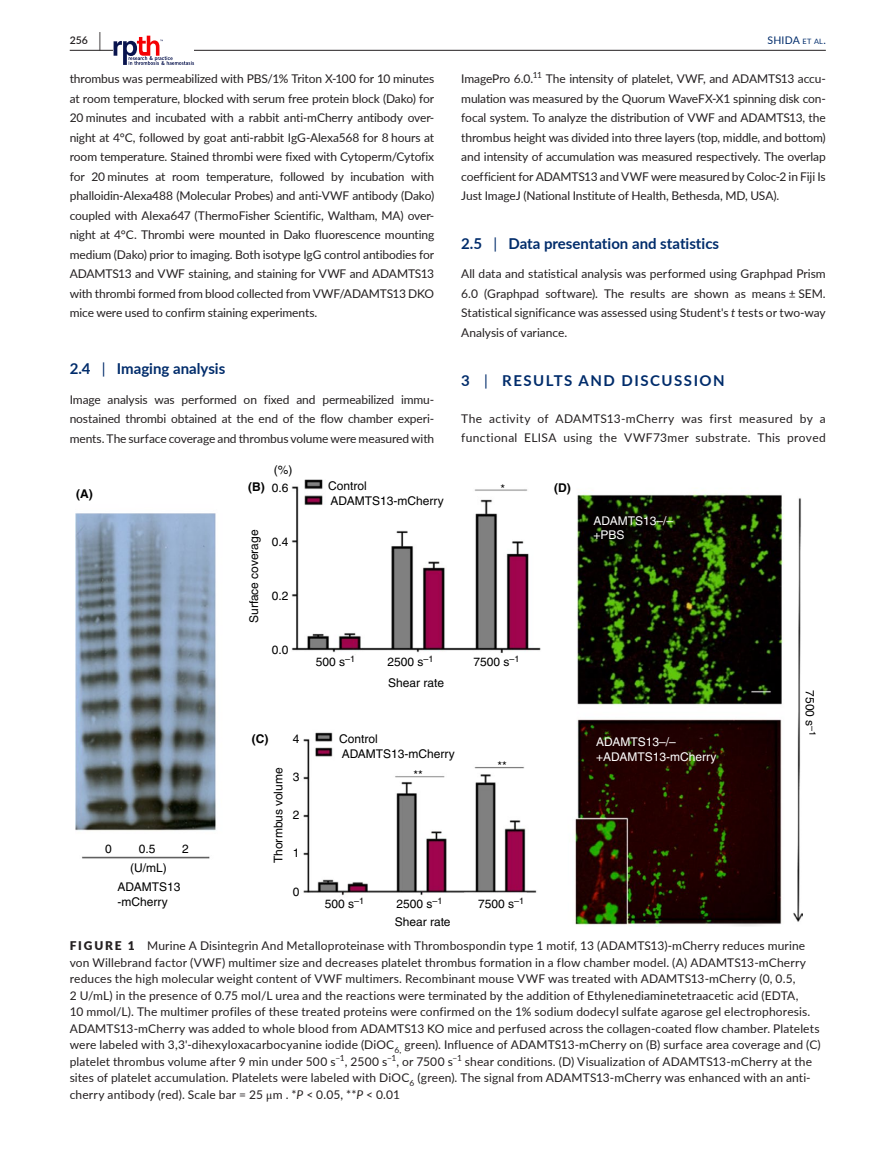
<style>
.page{position:relative;width:893px;height:1174px;background:#fff}
.page>*{position:absolute;margin:0;border:0;box-sizing:border-box;transform-origin:0 0}
.t1{font:700 15px "Lato";color:#002c6b}
.t2{font:700 15px "Lato";letter-spacing:.1em;color:#002c6b}
.t3{font:12px/19.5px "Lato";letter-spacing:.01em;color:#231f20;text-align:justify}
.t4{font:12px/19.2px "Helvetica";color:#000;text-align:center}
.t5{font:12px/19.5px "Lato";letter-spacing:.03em;color:#231f20}
.t6{font:12px/14.4px "Helvetica";color:#fff}
.t7{font:700 12px "Helvetica";color:#000}
.t8{font:10.5px "Lato";letter-spacing:.015em;color:#002c6b}
.t9{font:600 10.5px "Lato";color:#231f20}
.s1{font-size:19.5px}
.s2{font-size:7.35px}
.s3{font-weight:400}
.s4{font-style:italic}
.s5{font-weight:900}
.s6{font-family:"STIX"}
</style>
<div class="page">
<hr style="left:70px;top:50px;width:756px;height:1px;background:#231f20">
<svg style="left:114px;top:36px;width:80px;height:29px"></svg>
<img style="left:76px;top:479px;width:727px;height:448px">
<p class="t9" style="left:70px;top:33px;width:33px">256 <span class="s1">|</span></p>
<p class="t8" style="left:768px;top:33px;width:60px">SHIDA <span class="s2">et al</span>.</p>
<p class="t3" style="left:70px;top:68px;width:366px">thrombus was permeabilized with PBS/1% Triton X-100 for 10 minutes at room temperature, blocked with serum free protein block (Dako) for 20 minutes and incubated with a rabbit anti-mCherry antibody over&shy;night at 4°C, followed by goat anti-rabbit IgG-Alexa568 for 8 hours at room temperature. Stained thrombi were fixed with Cytoperm/Cytofix for 20 minutes at room temperature, followed by incubation with phalloidin-Alexa488 (Molecular Probes) and anti-VWF antibody (Dako) coupled with Alexa647 (ThermoFisher Scientific, Waltham, MA) over&shy;night at 4°C. Thrombi were mounted in Dako fluorescence mounting medium (Dako) prior to imaging. Both isotype IgG control antibodies for ADAMTS13 and VWF staining, and staining for VWF and ADAMTS13 with thrombi formed from blood collected from VWF/ADAMTS13 DKO mice were used to confirm staining experiments.</p>
<p class="t3" style="left:461px;top:68px;width:366px">ImagePro 6.0.<sup>11</sup> The intensity of platelet, VWF, and ADAMTS13 accu&shy;mulation was measured by the Quorum WaveFX-X1 spinning disk con&shy;focal system. To analyze the distribution of VWF and ADAMTS13, the thrombus height was divided into three layers (top, middle, and bottom) and intensity of accumulation was measured respectively. The overlap coefficient for ADAMTS13 and VWF were measured by Coloc-2 in Fiji Is Just ImageJ (National Institute of Health, Bethesda, MD, USA).</p>
<p class="t1" style="left:461px;top:232px;width:259px">2.5 <span class="s3">|</span> Data presentation and statistics</p>
<p class="t3" style="left:461px;top:263px;width:366px">All data and statistical analysis was performed using Graphpad Prism 6.0 (Graphpad software). The results are shown as means ± SEM.<br>Statistical significance was assessed using Student's <span class="s4">t</span> tests or two-way Analysis of variance.</p>
<p class="t2" style="left:461px;top:370px;width:265px">3 <span class="s3">|</span> RESULTS AND DISCUSSION</p>
<p class="t5" style="left:461px;top:408px;width:366px">The activity of ADAMTS13-mCherry was first measured by a functional ELISA using the VWF73mer substrate. This proved</p>
<p class="t1" style="left:70px;top:358px;width:157px">2.4 <span class="s3">|</span> Imaging analysis</p>
<p class="t3" style="left:70px;top:389px;width:366px">Image analysis was performed on fixed and permeabilized immu&shy;nostained thrombi obtained at the end of the flow chamber experi&shy;ments. The surface coverage and thrombus volume were measured with</p>
<p class="t7" style="left:76px;top:486px;width:18px">(A)</p>
<p class="t4" style="left:105px;top:839px;width:8px">0</p>
<p class="t4" style="left:139px;top:839px;width:18px">0.5</p>
<p class="t4" style="left:182px;top:839px;width:8px">2</p>
<p class="t4" style="left:118px;top:858px;width:64px">(U/mL)<br>ADAMTS13</p>
<p class="t4" style="left:118px;top:892px;width:52px">-mCherry</p>
<p class="t4" style="left:274px;top:460px;width:20px">(%)</p>
<p class="t4" style="left:328px;top:476px;width:40px">Control</p>
<p class="t7" style="left:248px;top:480px;width:18px">(B)</p>
<p class="t7" style="left:554px;top:481px;width:18px">(D)</p>
<p class="t4" style="left:272px;top:478px;width:18px">0.6</p>
<p class="t4" style="left:500px;top:479px;width:6px">*</p>
<p class="t4" style="left:331px;top:491px;width:115px">ADAMTS13-mCherry</p>
<p class="t4" style="left:244px;top:623px;width:95px;rotate:-90deg">Surface coverage</p>
<p class="t4" style="left:272px;top:532px;width:18px">0.4</p>
<p class="t4" style="left:272px;top:586px;width:18px">0.2</p>
<p class="t4" style="left:272px;top:640px;width:18px">0.0</p>
<p class="t4" style="left:316px;top:652px;width:41px">500 s<sup>–1</sup></p>
<p class="t4" style="left:387px;top:652px;width:48px">2500 s<sup>–1</sup></p>
<p class="t4" style="left:473px;top:652px;width:48px">7500 s<sup>–1</sup></p>
<p class="t4" style="left:388px;top:673px;width:58px">Shear rate</p>
<p class="t7" style="left:252px;top:731px;width:18px">(C)</p>
<p class="t4" style="left:269px;top:863px;width:97px;rotate:-90deg">Thormbus volume</p>
<p class="t4" style="left:293px;top:729px;width:8px">4</p>
<p class="t4" style="left:293px;top:767px;width:8px">3</p>
<p class="t4" style="left:293px;top:805px;width:8px">2</p>
<p class="t4" style="left:293px;top:843px;width:8px">1</p>
<p class="t4" style="left:293px;top:881px;width:8px">0</p>
<p class="t4" style="left:339px;top:731px;width:117px;line-height:15px;text-align:left">Control<br>ADAMTS13-mCherry</p>
<p class="t4" style="left:414px;top:764px;width:11px">**</p>
<p class="t4" style="left:498px;top:756px;width:11px">**</p>
<p class="t4" style="left:325px;top:894px;width:41px">500 s<sup>–1</sup></p>
<p class="t4" style="left:397px;top:894px;width:48px">2500 s<sup>–1</sup></p>
<p class="t4" style="left:478px;top:894px;width:48px">7500 s<sup>–1</sup></p>
<p class="t4" style="left:395px;top:912px;width:57px">Shear rate</p>
<p class="t6" style="left:593px;top:513px;width:81px">ADAMTS13–/– +PBS</p>
<p class="t6" style="left:596px;top:734px;width:122px">ADAMTS13–/– +ADAMTS13-mCherry</p>
<p class="t4" style="left:819px;top:690px;width:48px;rotate:90deg">7500 s<sup>–1</sup></p>
<p class="t3" style="left:70px;top:937px;width:752px;line-height:16.5px;text-align:left"><span class="s5">FIGURE 1</span> Murine A Disintegrin And Metalloproteinase with Thrombospondin type 1 motif, 13 (ADAMTS13)-mCherry reduces murine von Willebrand factor (VWF) multimer size and decreases platelet thrombus formation in a flow chamber model. (A) ADAMTS13-mCherry reduces the high molecular weight content of VWF multimers. Recombinant mouse VWF was treated with ADAMTS13-mCherry (0, 0.5,<br>2 U/mL) in the presence of 0.75 mol/L urea and the reactions were terminated by the addition of Ethylenediaminetetraacetic acid (EDTA,<br>10 mmol/L). The multimer profiles of these treated proteins were confirmed on the 1% sodium dodecyl sulfate agarose gel electrophoresis.<br>ADAMTS13-mCherry was added to whole blood from ADAMTS13 KO mice and perfused across the collagen-coated flow chamber. Platelets were labeled with 3,3'-dihexyloxacarbocyanine iodide (DiOC<sub>6,</sub> green). Influence of ADAMTS13-mCherry on (B) surface area coverage and (C) platelet thrombus volume after 9 min under 500 s<sup>−1</sup>, 2500 s<sup>−1</sup>, or 7500 s<sup>−1</sup> shear conditions. (D) Visualization of ADAMTS13-mCherry at the sites of platelet accumulation. Platelets were labeled with DiOC<sub>6</sub> (green). The signal from ADAMTS13-mCherry was enhanced with an anti&shy;cherry antibody (red). Scale bar = 25 <span class="s6">μ</span>m . *<span class="s4">P</span> &lt; 0.05, **<span class="s4">P</span> &lt; 0.01</p>
</div>
